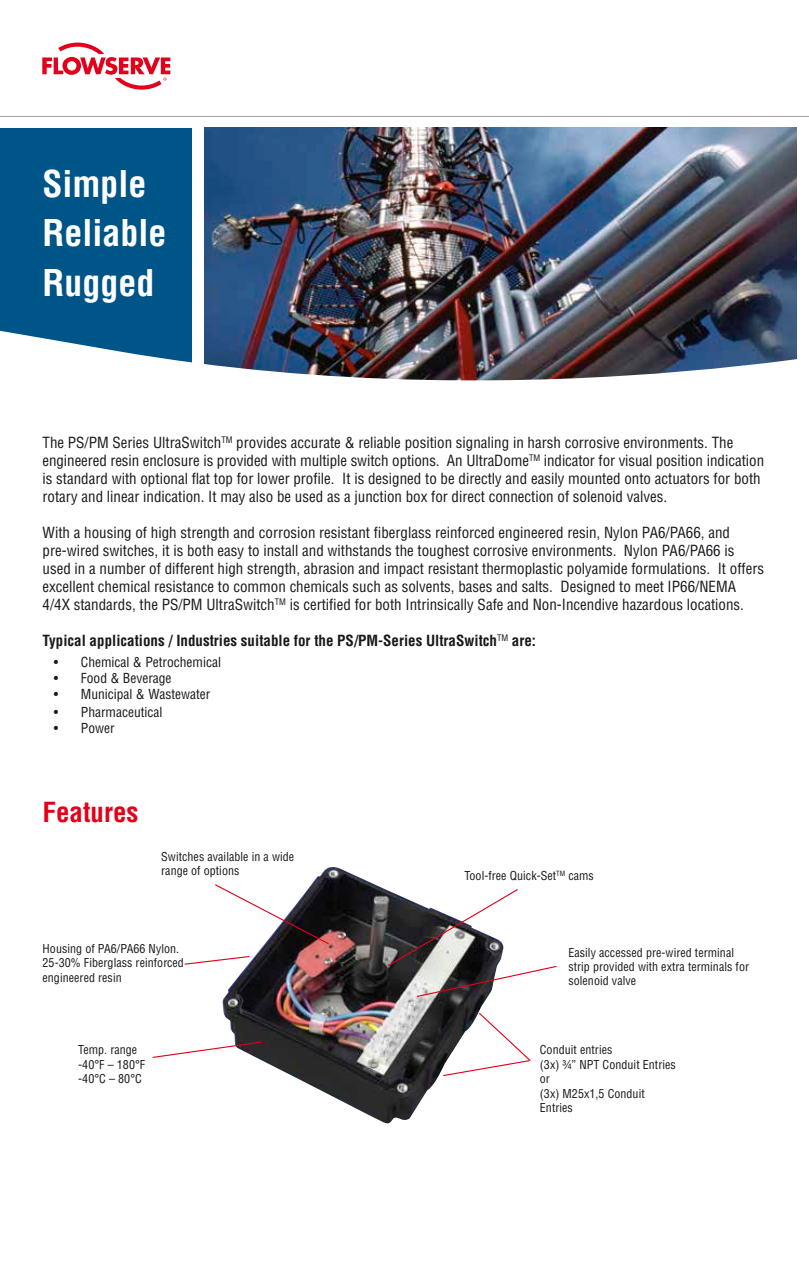
<style>
.page{position:relative;width:809px;height:1263px;background:#fff}
.page>*{position:absolute;margin:0;border:0;box-sizing:border-box;transform-origin:0 0}
.t1{font:700 condensed 36px/49.5px "Helvetica LT Std";color:#fff}
.t2{font:700 condensed 27px "Helvetica LT Std";color:#e2001a}
.t3{font:condensed 15px/18px "Helvetica LT Std";color:#1a171c}
.t4{font:700 condensed 15px "Helvetica LT Std";color:#1a171c}
.t5{font:condensed 13.5px "Helvetica LT Std";color:#1a171c}
.t6{font:condensed 12px/14.4px "Helvetica LT Std";letter-spacing:.005em;color:#1a171c}
</style>
<div class="page">
<svg style="left:42px;top:43px;width:128px;height:47px"></svg>
<hr style="left:0;top:116px;width:808px;height:1px;background:#9d9ea0">
<div style="left:0;top:128px;width:192px;height:303px;background:#058"></div>
<img style="left:205px;top:128px;width:591px;height:94px">
<img style="left:0;top:222px;width:797px;height:209px">
<img style="left:222px;top:867px;width:265px;height:257px">
<svg style="left:215px;top:883px;width:115px;height:62px"></svg>
<svg style="left:386px;top:888px;width:171px;height:110px"></svg>
<svg style="left:442px;top:1011px;width:89px;height:66px"></svg>
<svg style="left:152px;top:1041px;width:110px;height:18px"></svg>
<svg style="left:184px;top:955px;width:67px;height:10px"></svg>
<h1 class="t1" style="left:43px;top:159px;width:126px">Simple<br>Reliable<br>Rugged</h1>
<p class="t3" style="left:43px;top:434px;width:723px">The PS/PM Series UltraSwitch<sup>TM</sup> provides accurate &amp; reliable position signaling in harsh corrosive environments. The engineered resin enclosure is provided with multiple switch options. An UltraDome<sup>TM</sup> indicator for visual position indication is standard with optional flat top for lower profile. It is designed to be directly and easily mounted onto actuators for both rotary and linear indication. It may also be used as a junction box for direct connection of solenoid valves.</p>
<p class="t3" style="left:43px;top:524px;width:723px">With a housing of high strength and corrosion resistant fiberglass reinforced engineered resin, Nylon PA6/PA66, and pre-wired switches, it is both easy to install and withstands the toughest corrosive environments. Nylon PA6/PA66 is used in a number of different high strength, abrasion and impact resistant thermoplastic polyamide formulations. It offers excellent chemical resistance to common chemicals such as solvents, bases and salts. Designed to meet IP66/NEMA 4/4X standards, the PS/PM UltraSwitch<sup>TM</sup> is certified for both Intrinsically Safe and Non-Incendive hazardous locations.</p>
<p class="t4" style="left:43px;top:631px;width:495px">Typical applications / Industries suitable for the PS/PM-Series UltraSwitch<sup>TM</sup> are:</p>
<p class="t5" style="left:54px;top:653px;width:169px">• Chemical &amp; Petrochemical</p>
<p class="t5" style="left:54px;top:669px;width:119px">• Food &amp; Beverage</p>
<p class="t5" style="left:54px;top:686px;width:158px">• Municipal &amp; Wastewater</p>
<p class="t5" style="left:54px;top:704px;width:110px">• Pharmaceutical</p>
<p class="t5" style="left:54px;top:720px;width:62px">• Power</p>
<h2 class="t2" style="left:43px;top:795px;width:97px">Features</h2>
<p class="t6" style="left:161px;top:849px;width:134px">Switches available in a wide range of options</p>
<p class="t6" style="left:43px;top:941px;width:143px">Housing of PA6/PA66 Nylon.<br>25-30% Fiberglass reinforced engineered resin</p>
<p class="t6" style="left:78px;top:1043px;width:68px">Temp. range -40°F – 180°F -40°C – 80°C</p>
<p class="t6" style="left:464px;top:868px;width:131px">Tool-free Quick-Set<sup>TM</sup> cams</p>
<p class="t6" style="left:568px;top:945px;width:182px">Easily accessed pre-wired terminal strip provided with extra terminals for solenoid valve</p>
<p class="t6" style="left:540px;top:1043px;width:137px">Conduit entries<br>(3x) ¾” NPT Conduit Entries or<br>(3x) M25x1,5 Conduit<br>Entries</p>
</div>
